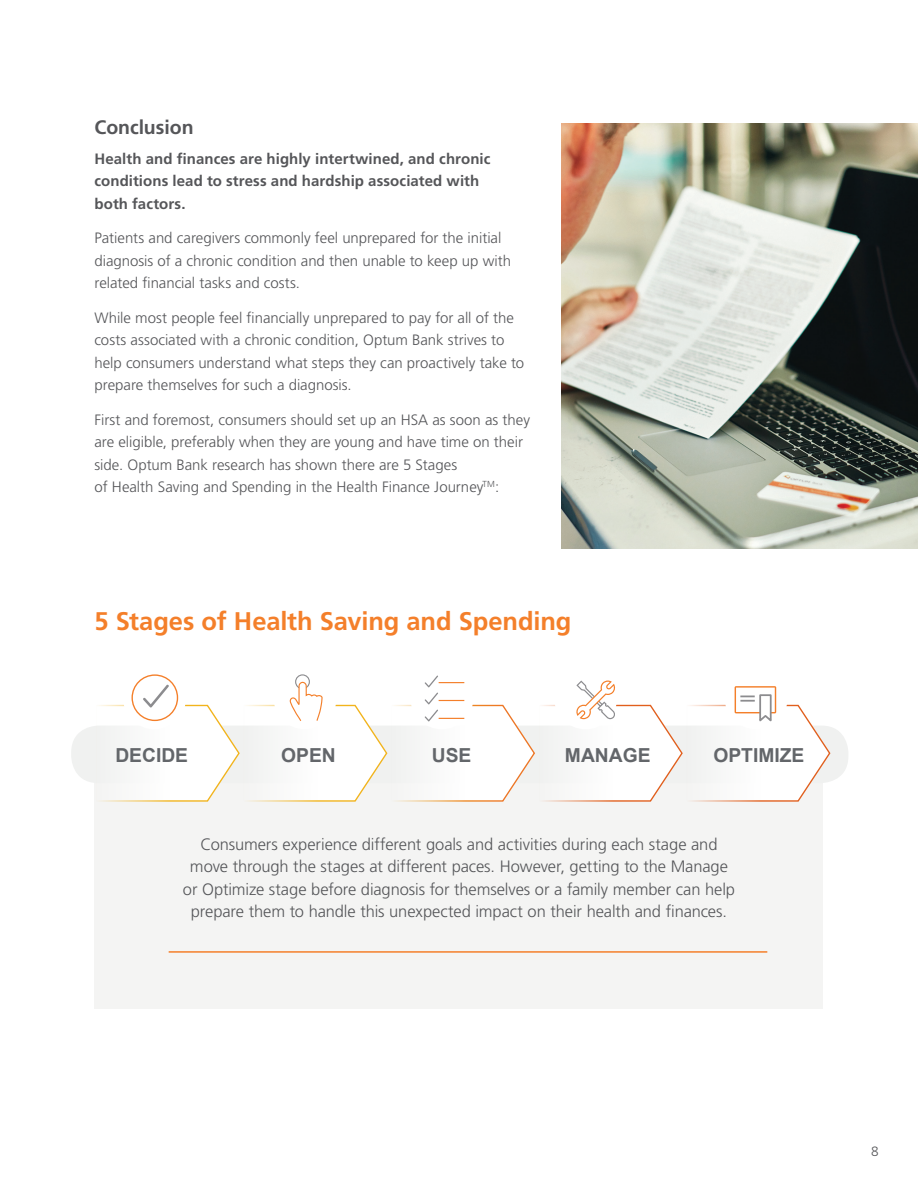
<style>
.page{position:relative;width:918px;height:1188px;background:#fff}
.page>*{position:absolute;margin:0;border:0;box-sizing:border-box;transform-origin:0 0}
.t1{font:700 25.5px "Frutiger LT Std";letter-spacing:-.005em;color:#f47f2a}
.t2{font:700 19.5px "Frutiger LT Std";letter-spacing:-.005em;color:#555659}
.t3{font:700 19.35px "Arial";color:#63666a}
.t4{font:300 16.5px/22.5px "Frutiger LT Std";letter-spacing:-.005em;color:#555659;text-align:center}
.Intro_Body_Copy{font:300 15px/22.5px "Frutiger LT Std";color:#555659}
.t5{font:700 15px/22.5px "Frutiger LT Std";letter-spacing:.005em;color:#555659}
.Intro_Body_Copy-2{font:300 13.5px "Frutiger LT Std";color:#555659}
</style>
<div class="page">
<img style="left:561px;top:123px;width:357px;height:425px">
<div style="left:94px;top:750px;width:730px;height:259px;background:#f4f4f3"></div>
<div style="left:71px;top:726px;width:777px;height:57px;background:#f0f1f0;border-radius:27px"></div>
<svg style="left:99px;top:674px;width:732px;height:128px"></svg>
<hr style="left:169px;top:951px;width:598px;height:2px;background:#f47f2a">
<p class="t2" style="left:94px;top:116px;width:101px">Conclusion</p>
<p class="t5" style="left:94px;top:147px;width:397px">Health and finances are highly intertwined, and chronic conditions lead to stress and hardship associated with both factors.</p>
<p class="Intro_Body_Copy" style="left:94px;top:227px;width:418px">Patients and caregivers commonly feel unprepared for the initial diagnosis of a chronic condition and then unable to keep up with related financial tasks and costs.</p>
<p class="Intro_Body_Copy" style="left:94px;top:306px;width:431px">While most people feel financially unprepared to pay for all of the costs associated with a chronic condition, Optum Bank strives to help consumers understand what steps they can proactively take to prepare themselves for such a diagnosis.</p>
<p class="Intro_Body_Copy" style="left:94px;top:408px;width:437px">First and foremost, consumers should set up an HSA as soon as they are eligible, preferably when they are young and have time on their side. Optum Bank research has shown there are 5 Stages<br>of Health Saving and Spending in the Health Finance Journey<sup>TM</sup>:</p>
<p class="t1" style="left:94px;top:607px;width:478px">5 Stages of Health Saving and Spending</p>
<p class="t3" style="left:115px;top:742px;width:74px">DECIDE</p>
<p class="t3" style="left:281px;top:742px;width:56px">OPEN</p>
<p class="t3" style="left:432px;top:742px;width:41px">USE</p>
<p class="t3" style="left:565px;top:742px;width:87px">MANAGE</p>
<p class="t3" style="left:713px;top:742px;width:93px">OPTIMIZE</p>
<p class="t4" style="left:183px;top:833px;width:554px">Consumers experience different goals and activities during each stage and move through the stages at different paces. However, getting to the Manage or Optimize stage before diagnosis for themselves or a family member can help prepare them to handle this unexpected impact on their health and finances.</p>
<p class="Intro_Body_Copy-2" style="left:871px;top:1144px;width:9px">8</p>
</div>
